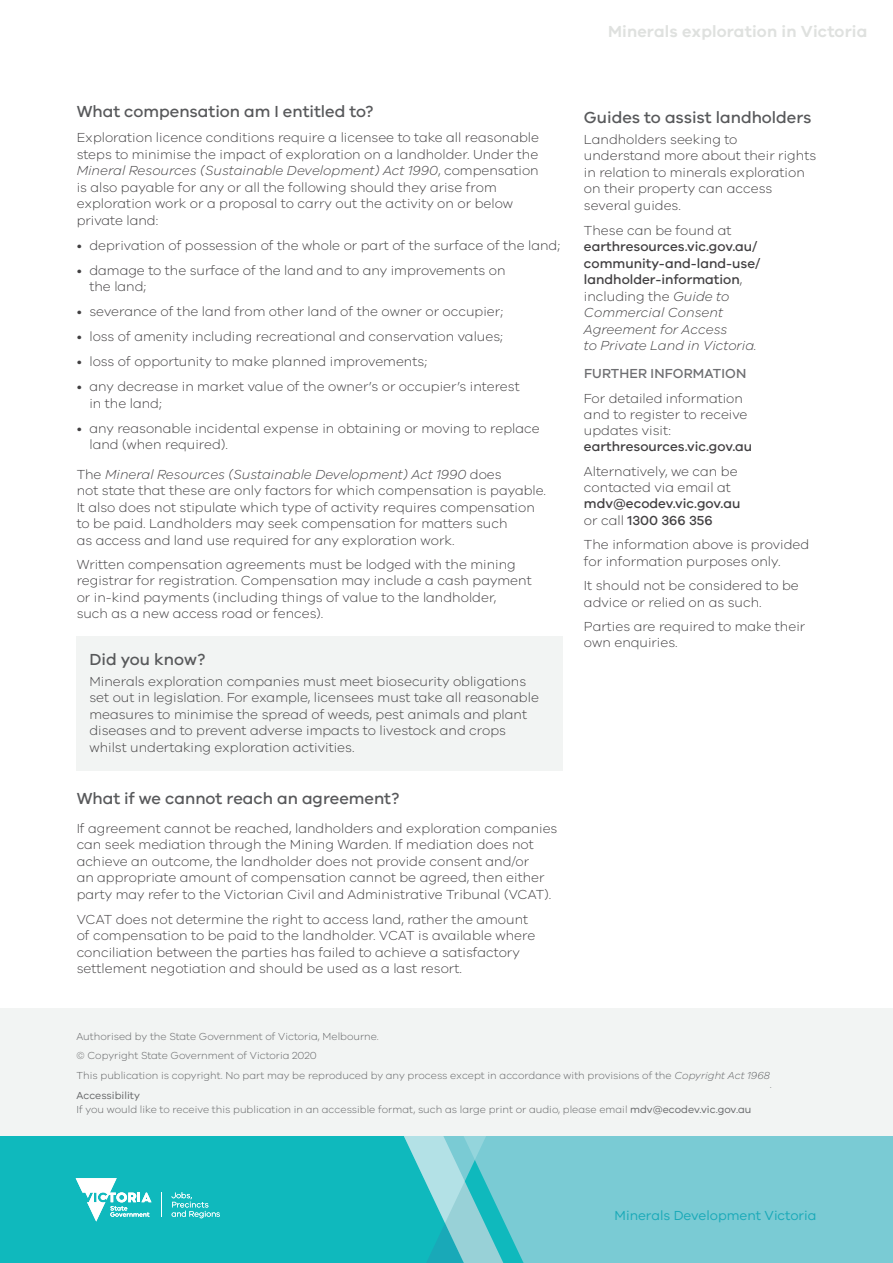
<style>
.page{position:relative;width:893px;height:1263px;background:#fff}
.page>*{position:absolute;margin:0;border:0;box-sizing:border-box;transform-origin:0 0}
.t1{font:500 16.5px "VIC";color:#58595b}
.t2{font:600 16.5px "VIC";letter-spacing:.01em;color:#dfe1df}
.t3{font:300 13.5px/16.5px "VIC";color:#413f41}
.t4{font:500 13.5px/16.5px "VIC";color:#413f41}
.t5{font:13.5px "VIC";color:#19a9b8}
.t6{font:500 13.5px "VIC";letter-spacing:.01em;color:#6d6e71}
.t7{font:300 10.5px/20px "VIC";color:#636466}
.s1{font-style:italic}
.s2{font-weight:300}
.s3{font-weight:300;font-style:italic}
.s4{font-weight:400}
</style>
<div class="page">
<div style="left:560px;top:1135px;width:333px;height:128px;background:#7acbd4"></div>
<div style="left:0;top:1135px;width:255px;height:128px;background:#0fb9bd"></div>
<svg style="left:255px;top:1135px;width:305px;height:128px;background:#3dc1c7"></svg>
<div style="left:0;top:1008px;width:893px;height:127px;background:#f2f4f3"></div>
<div style="left:77px;top:636px;width:486px;height:135px;background:#f2f4f3"></div>
<svg style="left:76px;top:1178px;width:75px;height:43px"></svg>
<svg style="left:162px;top:1192px;width:1px;height:25px"></svg>
<svg style="left:172px;top:1192px;width:48px;height:26px"></svg>
<p class="t2" style="left:608px;top:21px;width:261px">Minerals exploration in Victoria</p>
<p class="t1" style="left:77px;top:102px;width:298px">What compensation am I entitled to?</p>
<p class="t3" style="left:77px;top:129px;width:464px">Exploration licence conditions require a licensee to take all reasonable steps to minimise the impact of exploration on a landholder. Under the <span class="s1">Mineral Resources (Sustainable Development) Act 1990</span>, compensation is also payable for any or all the following should they arise from exploration work or a proposal to carry out the activity on or below private land:</p>
<p class="t3" style="left:77px;top:237px;width:485px">• deprivation of possession of the whole or part of the surface of the land;</p>
<p class="t3" style="left:89px;top:262px;width:418px;text-indent:-13px">• damage to the surface of the land and to any improvements on the land;</p>
<p class="t3" style="left:77px;top:303px;width:428px">• severance of the land from other land of the owner or occupier;</p>
<p class="t3" style="left:77px;top:328px;width:428px">• loss of amenity including recreational and conservation values;</p>
<p class="t3" style="left:77px;top:353px;width:352px">• loss of opportunity to make planned improvements;</p>
<p class="t3" style="left:89px;top:378px;width:432px;text-indent:-13px">• any decrease in market value of the owner’s or occupier’s interest in the land;</p>
<p class="t3" style="left:89px;top:420px;width:452px;text-indent:-13px">• any reasonable incidental expense in obtaining or moving to replace land (when required).</p>
<p class="t3" style="left:77px;top:465px;width:471px">The <span class="s1">Mineral Resources (Sustainable Development) Act 1990</span> does<br>not state that these are only factors for which compensation is payable.<br>It also does not stipulate which type of activity requires compensation to be paid. Landholders may seek compensation for matters such<br>as access and land use required for any exploration work.</p>
<p class="t3" style="left:77px;top:555px;width:457px">Written compensation agreements must be lodged with the mining registrar for registration. Compensation may include a cash payment or in-kind payments (including things of value to the landholder,<br>such as a new access road or fences).</p>
<p class="t1" style="left:89px;top:650px;width:117px">Did you know?</p>
<p class="t3" style="left:89px;top:673px;width:451px">Minerals exploration companies must meet biosecurity obligations set out in legislation. For example, licensees must take all reasonable measures to minimise the spread of weeds, pest animals and plant diseases and to prevent adverse impacts to livestock and crops whilst undertaking exploration activities.</p>
<p class="t1" style="left:77px;top:788px;width:324px">What if we cannot reach an agreement?</p>
<p class="t3" style="left:77px;top:820px;width:482px">If agreement cannot be reached, landholders and exploration companies can seek mediation through the Mining Warden. If mediation does not achieve an outcome, the landholder does not provide consent and/or<br>an appropriate amount of compensation cannot be agreed, then either party may refer to the Victorian Civil and Administrative Tribunal (VCAT).</p>
<p class="t3" style="left:77px;top:911px;width:460px">VCAT does not determine the right to access land, rather the amount of compensation to be paid to the landholder. VCAT is available where conciliation between the parties has failed to achieve a satisfactory settlement negotiation and should be used as a last resort.</p>
<p class="t1" style="left:584px;top:107px;width:229px">Guides to assist landholders</p>
<p class="t3" style="left:584px;top:130px;width:234px">Landholders seeking to understand more about their rights in relation to minerals exploration on their property can access several guides.</p>
<p class="t3" style="left:584px;top:221px;width:149px">These can be found at</p>
<p class="t4" style="left:584px;top:238px;width:178px">earthresources.vic.gov.au/ community-and-land-use/ landholder-information<span class="s2">, including the</span> <span class="s3">Guide to<br>Commercial Consent<br>Agreement for Access<br>to Private Land in Victoria.</span></p>
<p class="t6" style="left:584px;top:365px;width:164px">FURTHER INFORMATION</p>
<p class="t3" style="left:584px;top:390px;width:165px">For detailed information and to register to receive updates visit:</p>
<p class="t4" style="left:584px;top:438px;width:170px">earthresources.vic.gov.au</p>
<p class="t3" style="left:584px;top:463px;width:155px">Alternatively, we can be contacted via email at</p>
<p class="t4" style="left:584px;top:495px;width:158px">mdv@ecodev.vic.gov.au <span class="s2">or call</span> 1300 366 356</p>
<p class="t3" style="left:584px;top:536px;width:227px">The information above is provided for information purposes only.</p>
<p class="t3" style="left:584px;top:577px;width:216px">It should not be considered to be advice or relied on as such.</p>
<p class="t3" style="left:584px;top:618px;width:223px">Parties are required to make their own enquiries.</p>
<p class="t7" style="left:77px;top:1026px;width:695px">Authorised by the State Government of Victoria, Melbourne.<br>© Copyright State Government of Victoria 2020<br>This publication is copyright. No part may be reproduced by any process except in accordance with provisions of the <span class="s1">Copyright Act 1968</span></p>
<p class="t7" style="left:77px;top:1088px;width:676px;line-height:13.5px"><span class="s4">Accessibility<br></span>If you would like to receive this publication in an accessible format, such as large print or audio, please email <span class="s4">mdv@ecodev.vic.gov.au</span></p>
<p class="t7" style="left:770px;top:1074px;width:3px">.</p>
<p class="t5" style="left:615px;top:1208px;width:203px">Minerals Development Victoria</p>
</div>
